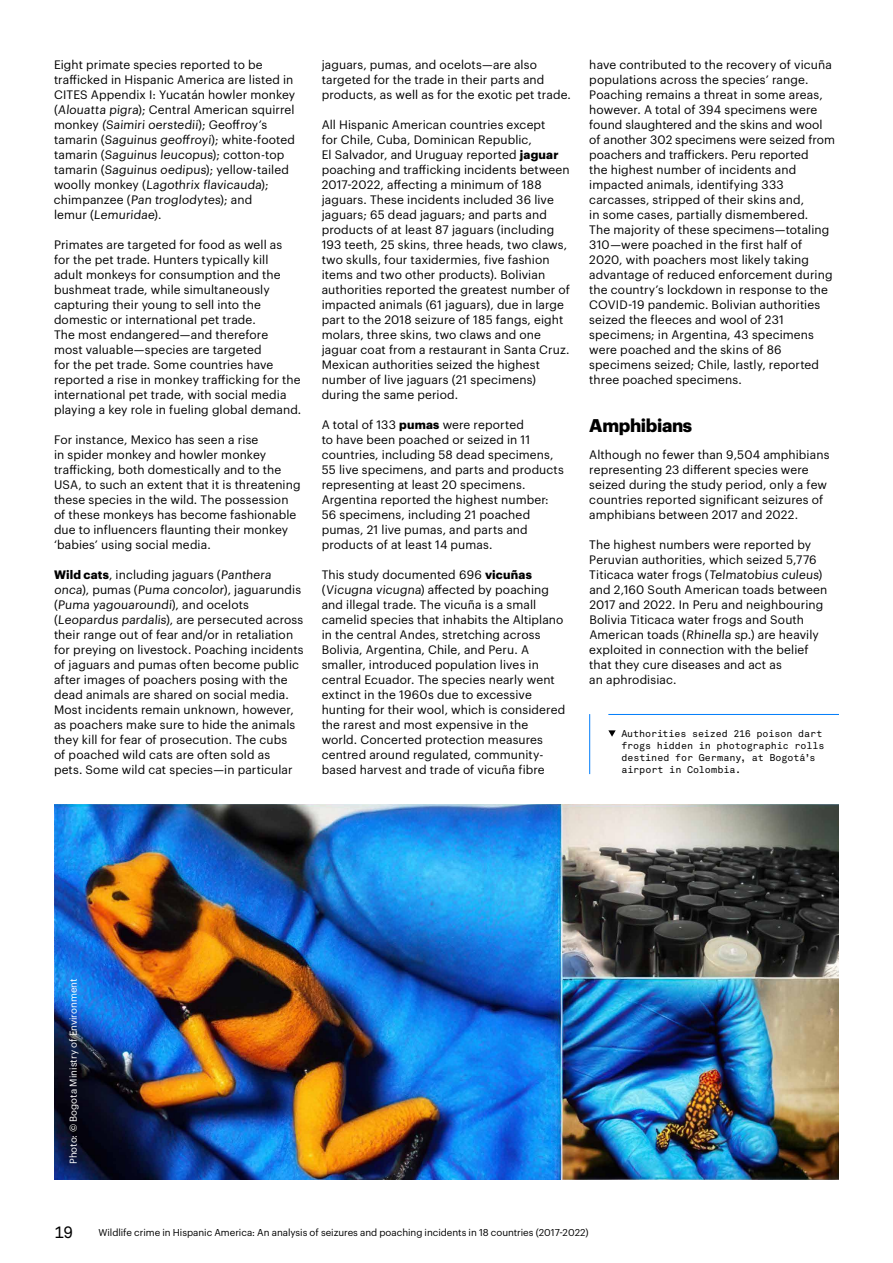
<style>
.page{position:relative;width:893px;height:1263px;background:#fff}
.page>*{position:absolute;margin:0;border:0;box-sizing:border-box;transform-origin:0 0}
.t1{font:700 18px "Graphik";letter-spacing:-.02em;color:#000}
.t2{font:16.5px "Akkurat Mono Pro";color:#000}
.t3{font:12px/15px "Graphik";letter-spacing:.01em;color:#000}
.t4{font:9.75px/12px "Akkurat Mono Pro";letter-spacing:-.005em;color:#000}
.t5{font:9.75px "Graphik";letter-spacing:-.005em;color:#000}
.t6{font:9.75px "Graphik";color:#fff}
.s1{font-weight:700}
</style>
<div class="page">
<hr style="left:589px;top:714px;width:1px;height:60px;background:#007dfa">
<hr style="left:608px;top:714px;width:231px;height:1px;background:#007dfa">
<svg style="left:608px;top:730px;width:8px;height:7px"></svg>
<img style="left:54px;top:804px;width:785px;height:375px">
<p class="t3" style="left:54px;top:56px;width:243px">Eight primate species reported to be trafficked in Hispanic America are listed in CITES Appendix I: Yucatán howler monkey (Alouatta pigra); Central American squirrel monkey (Saimiri oerstedii); Geoffroy’s tamarin (Saguinus geoffroyi); white-footed tamarin (Saguinus leucopus); cotton-top tamarin (Saguinus oedipus); yellow-tailed woolly monkey (Lagothrix flavicauda); chimpanzee (Pan troglodytes); and<br>lemur (Lemuridae).</p>
<p class="t3" style="left:54px;top:236px;width:249px">Primates are targeted for food as well as for the pet trade. Hunters typically kill<br>adult monkeys for consumption and the bushmeat trade, while simultaneously capturing their young to sell into the domestic or international pet trade.<br>The most endangered—and therefore<br>most valuable—species are targeted<br>for the pet trade. Some countries have reported a rise in monkey trafficking for the international pet trade, with social media playing a key role in fueling global demand.</p>
<p class="t3" style="left:54px;top:431px;width:248px">For instance, Mexico has seen a rise<br>in spider monkey and howler monkey trafficking, both domestically and to the USA, to such an extent that it is threatening these species in the wild. The possession of these monkeys has become fashionable due to influencers flaunting their monkey ‘babies’ using social media.</p>
<p class="t3" style="left:54px;top:566px;width:251px"><span class="s1">Wild cats</span>, including jaguars (Panthera onca), pumas (Puma concolor), jaguarundis (Puma yagouaroundi), and ocelots (Leopardus pardalis), are persecuted across their range out of fear and/or in retaliation for preying on livestock. Poaching incidents of jaguars and pumas often become public after images of poachers posing with the dead animals are shared on social media.<br>Most incidents remain unknown, however, as poachers make sure to hide the animals they kill for fear of prosecution. The cubs<br>of poached wild cats are often sold as<br>pets. Some wild cat species—in particular</p>
<p class="t3" style="left:322px;top:56px;width:251px">jaguars, pumas, and ocelots—are also targeted for the trade in their parts and products, as well as for the exotic pet trade.</p>
<p class="t3" style="left:322px;top:116px;width:250px">All Hispanic American countries except<br>for Chile, Cuba, Dominican Republic,<br>El Salvador, and Uruguay reported <span class="s1">jaguar </span>poaching and trafficking incidents between 2017-2022, affecting a minimum of 188 jaguars. These incidents included 36 live jaguars; 65 dead jaguars; and parts and products of at least 87 jaguars (including 193 teeth, 25 skins, three heads, two claws, two skulls, four taxidermies, five fashion items and two other products). Bolivian authorities reported the greatest number of impacted animals (61 jaguars), due in large part to the 2018 seizure of 185 fangs, eight molars, three skins, two claws and one jaguar coat from a restaurant in Santa Cruz.<br>Mexican authorities seized the highest number of live jaguars (21 specimens) during the same period.</p>
<p class="t3" style="left:322px;top:416px;width:244px">A total of 133 <span class="s1">pumas</span> were reported<br>to have been poached or seized in 11 countries, including 58 dead specimens, 55 live specimens, and parts and products representing at least 20 specimens.<br>Argentina reported the highest number:<br>56 specimens, including 21 poached pumas, 21 live pumas, and parts and products of at least 14 pumas.</p>
<p class="t3" style="left:322px;top:566px;width:245px">This study documented 696 <span class="s1">vicuñas </span>(Vicugna vicugna) affected by poaching and illegal trade. The vicuña is a small camelid species that inhabits the Altiplano in the central Andes, stretching across Bolivia, Argentina, Chile, and Peru. A smaller, introduced population lives in central Ecuador. The species nearly went extinct in the 1960s due to excessive hunting for their wool, which is considered the rarest and most expensive in the world. Concerted protection measures centred around regulated, community&shy;based harvest and trade of vicuña fibre</p>
<p class="t3" style="left:589px;top:56px;width:247px">have contributed to the recovery of vicuña populations across the species’ range.<br>Poaching remains a threat in some areas, however. A total of 394 specimens were found slaughtered and the skins and wool of another 302 specimens were seized from poachers and traffickers. Peru reported<br>the highest number of incidents and impacted animals, identifying 333 carcasses, stripped of their skins and,<br>in some cases, partially dismembered.<br>The majority of these specimens—totaling 310—were poached in the first half of 2020, with poachers most likely taking advantage of reduced enforcement during the country’s lockdown in response to the COVID-19 pandemic. Bolivian authorities seized the fleeces and wool of 231 specimens; in Argentina, 43 specimens were poached and the skins of 86 specimens seized; Chile, lastly, reported three poached specimens.</p>
<h1 class="t1" style="left:589px;top:412px;width:104px">Amphibians</h1>
<p class="t3" style="left:589px;top:446px;width:242px">Although no fewer than 9,504 amphibians representing 23 different species were seized during the study period, only a few countries reported significant seizures of amphibians between 2017 and 2022.</p>
<p class="t3" style="left:589px;top:536px;width:240px">The highest numbers were reported by Peruvian authorities, which seized 5,776<br>Titicaca water frogs (Telmatobius culeus) and 2,160 South American toads between 2017 and 2022. In Peru and neighbouring Bolivia Titicaca water frogs and South American toads (Rhinella sp.) are heavily exploited in connection with the belief that they cure diseases and act as<br>an aphrodisiac.</p>
<p class="t4" style="left:621px;top:727px;width:205px">Authorities seized 216 poison dart frogs hidden in photographic rolls destined for Germany, at Bogotá’s airport in Colombia.</p>
<p class="t6" style="left:66px;top:1164px;width:187px;rotate:-90deg">Photo: © Bogota Ministry of Environment</p>
<h2 class="t2" style="left:54px;top:1222px;width:21px">19</h2>
<p class="t5" style="left:98px;top:1225px;width:492px">Wildlife crime in Hispanic America: An analysis of seizures and poaching incidents in 18 countries (2017-2022)</p>
</div>
